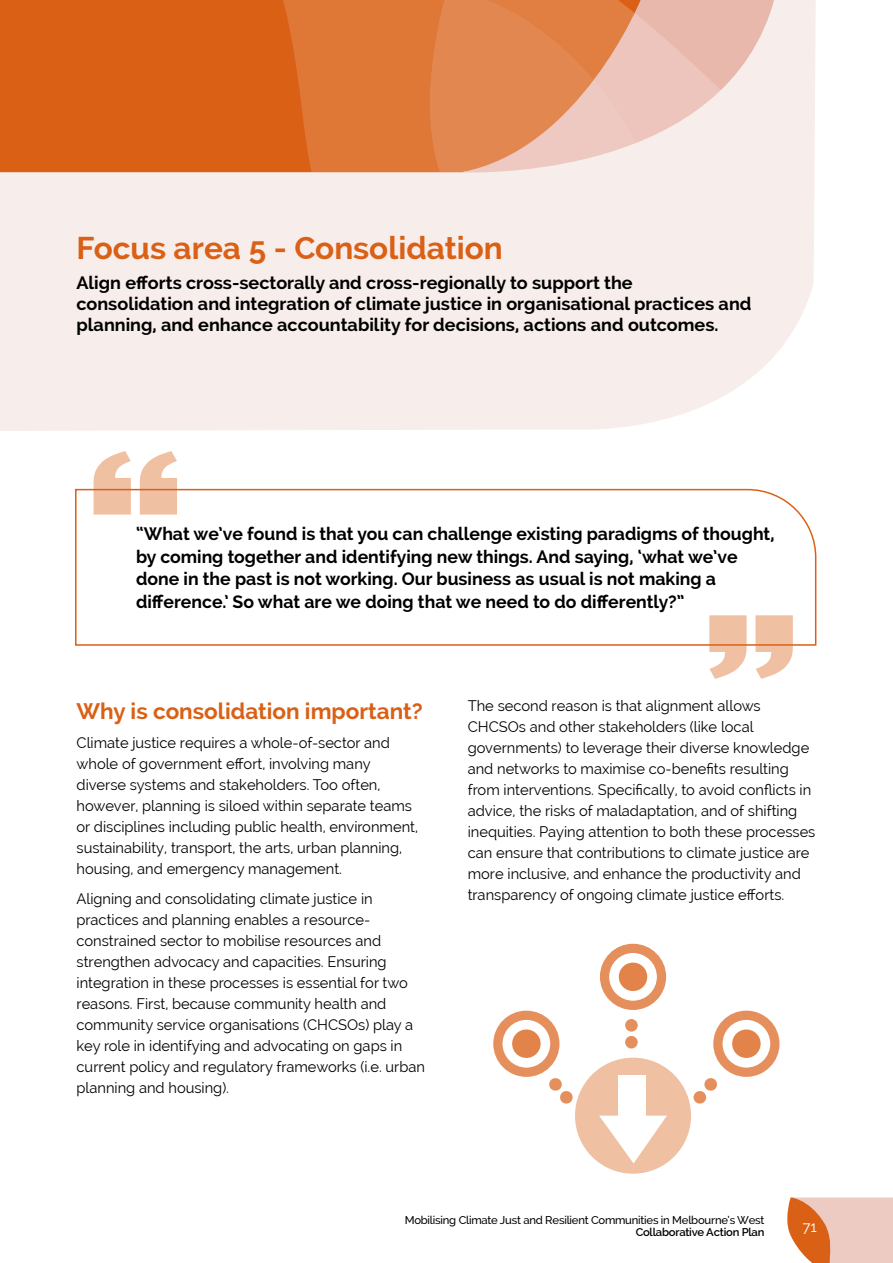
<style>
.page{position:relative;width:893px;height:1263px;background:#fff}
.page>*{position:absolute;margin:0;border:0;box-sizing:border-box;transform-origin:0 0}
.Summary_heading{font:700 31.5px "Raleway";color:#da6016}
.Middle_Heading{font:700 22.5px "Raleway";color:#da6016}
.TEXT{font:700 18px/22.5px "Raleway";color:#000}
.small_heading{font:700 18px/21px "Raleway";color:#000}
.TEXT-2{font:15px/21px "Raleway";color:#000}
.TEXT-3{font:15px "Raleway";color:#fff}
.t1{font:500 11.25px "Raleway";letter-spacing:-.02em;color:#000}
.t2{font:600 11.25px "Raleway";letter-spacing:-.02em;color:#000}
</style>
<div class="page">
<div style="left:0;top:0;width:816px;height:431px;background:#f7edeb"></div>
<div style="left:0;top:0;width:266px;height:172px;background:#da6016"></div>
<svg style="left:266px;top:0;width:182px;height:182px;fill:#df7737"></svg>
<svg style="left:448px;top:0;width:326px;height:182px"></svg>
<svg style="left:75px;top:488px;width:742px;height:158px"></svg>
<svg style="left:709px;top:615px;width:84px;height:64px"></svg>
<svg style="left:94px;top:451px;width:83px;height:63px"></svg>
<div style="left:575px;top:1058px;width:116px;height:116px;background:#f0c0a2;border-radius:50%"></div>
<svg style="left:599px;top:1116px;width:68px;height:47px"></svg>
<div style="left:619px;top:1075px;width:27px;height:41px;background:#fff"></div>
<div style="left:493px;top:1011px;width:66px;height:66px;border:9px solid #da6016;border-radius:50%"></div>
<svg style="left:512px;top:1029px;width:29px;height:29px"></svg>
<div style="left:600px;top:944px;width:66px;height:66px;border:9px solid #da6016;border-radius:50%"></div>
<div style="left:619px;top:962px;width:28px;height:29px;background:#e2834a;border-radius:50%"></div>
<div style="left:713px;top:1011px;width:66px;height:66px;border:9px solid #da6016;border-radius:50%"></div>
<svg style="left:732px;top:1029px;width:29px;height:29px"></svg>
<svg style="left:625px;top:1036px;width:13px;height:12px"></svg>
<svg style="left:625px;top:1019px;width:13px;height:13px"></svg>
<svg style="left:549px;top:1078px;width:24px;height:26px"></svg>
<svg style="left:693px;top:1078px;width:24px;height:26px"></svg>
<svg style="left:787px;top:1197px;width:106px;height:66px"></svg>
<p class="Summary_heading" style="left:77px;top:230px;width:428px">Focus area 5 - Consolidation</p>
<p class="small_heading" style="left:77px;top:272px;width:676px">Align efforts cross-sectorally and cross-regionally to support the consolidation and integration of climate justice in organisational practices and planning, and enhance accountability for decisions, actions and outcomes.</p>
<p class="TEXT" style="left:136px;top:523px;width:640px">“What we’ve found is that you can challenge existing paradigms of thought, by coming together and identifying new things. And saying, ‘what we’ve done in the past is not working. Our business as usual is not making a difference.’ So what are we doing that we need to do differently?”</p>
<p class="Middle_Heading" style="left:77px;top:698px;width:348px">Why is consolidation important?</p>
<p class="TEXT-2" style="left:77px;top:732px;width:343px">Climate justice requires a whole-of-sector and whole of government effort, involving many diverse systems and stakeholders. Too often, however, planning is siloed within separate teams or disciplines including public health, environment, sustainability, transport, the arts, urban planning, housing, and emergency management.</p>
<p class="TEXT-2" style="left:77px;top:888px;width:350px">Aligning and consolidating climate justice in practices and planning enables a resource&shy;constrained sector to mobilise resources and strengthen advocacy and capacities. Ensuring integration in these processes is essential for two reasons. First, because community health and community service organisations (CHCSOs) play a key role in identifying and advocating on gaps in current policy and regulatory frameworks (i.e. urban planning and housing).</p>
<p class="TEXT-2" style="left:468px;top:696px;width:349px">The second reason is that alignment allows CHCSOs and other stakeholders (like local governments) to leverage their diverse knowledge and networks to maximise co-benefits resulting from interventions. Specifically, to avoid conflicts in advice, the risks of maladaptation, and of shifting inequities. Paying attention to both these processes can ensure that contributions to climate justice are more inclusive, and enhance the productivity and transparency of ongoing climate justice efforts.</p>
<p class="t1" style="left:405px;top:1214px;width:361px">Mobilising Climate Just and Resilient Communities in Melbourne’s West</p>
<p class="t2" style="left:636px;top:1226px;width:130px">Collaborative Action Plan</p>
<p class="TEXT-3" style="left:802px;top:1218px;width:16px">71</p>
</div>
